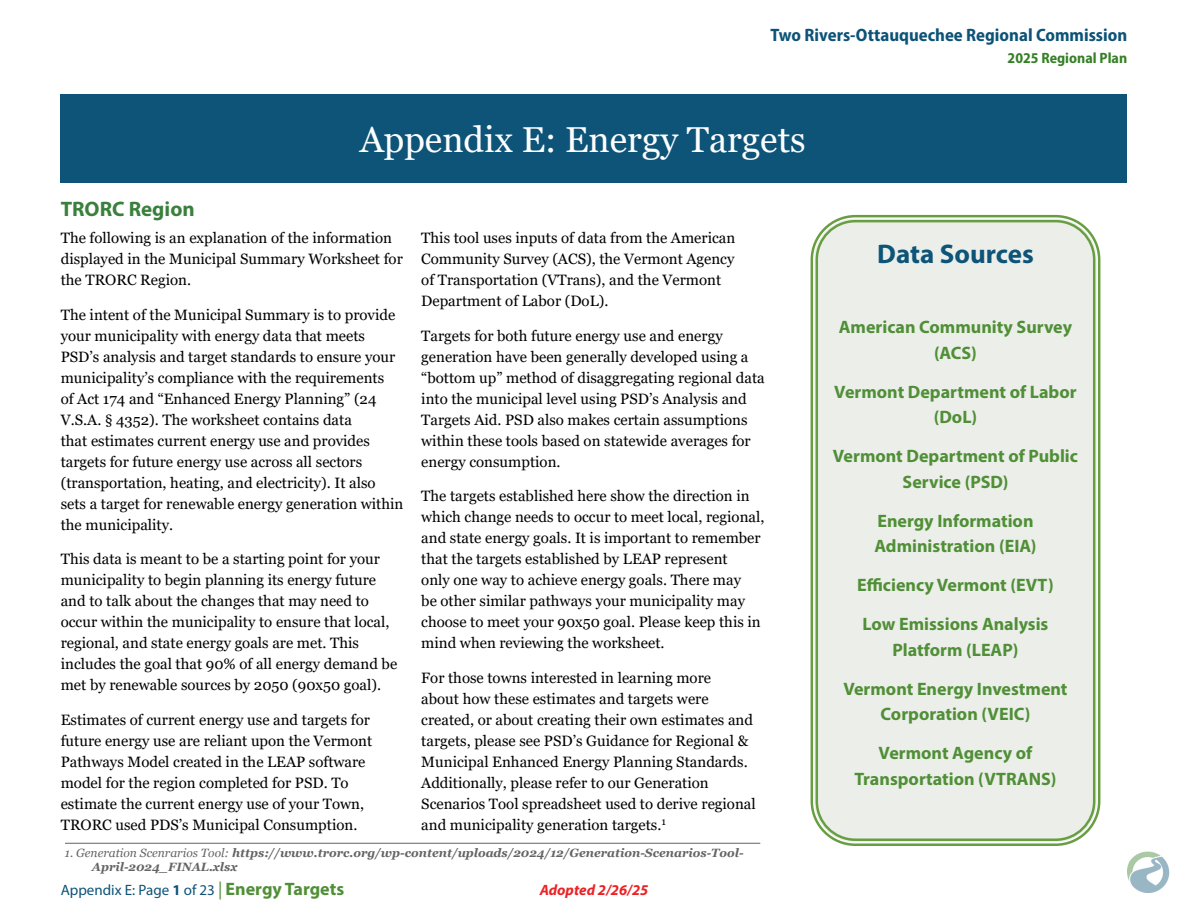
<style>
.page{position:relative;width:1188px;height:918px;background:#fff}
.page>*{position:absolute;margin:0;border:0;box-sizing:border-box;transform-origin:0 0}
.Town_Name{font:36px "Georgia";color:#fdfdfe}
.Town_Name-2{font:700 27px "Myriad Pro";color:#0d5478}
.Header_2{font:700 21px "Myriad Pro";color:#3a803d}
.Text_Call-Out{font:700 18px/25.5px "Myriad Pro";color:#508f37;text-align:center}
.t1{font:18px "Myriad Variable Concept";color:#0d5377}
.Body{font:15px/21px "Georgia";color:#000}
.t2{font:15px "Myriad Pro";color:#0d5377}
.t3{font:15px "Myriad Variable Concept";color:#368027}
.t4{font:italic 700 15px "Myriad Pro";color:#ed2124}
.Footnote{font:italic 700 12px/14.4px "Georgia";color:#636466}
.s1{font-weight:400}
.s2{font-weight:700}
.s3{font-size:18px;color:#508f37}
.s4{font-weight:700;font-size:18px;color:#508f37}
</style>
<div class="page">
<img style="left:1128px;top:851px;width:41px;height:41px">
<div style="left:61px;top:94px;width:1066px;height:89px;background:#0d5478"></div>
<div style="left:814px;top:219px;width:283px;height:623px;background:#ecefe9;border-radius:41px"></div>
<div style="left:811px;top:215px;width:289px;height:631px;border:2px solid #679e42;border-radius:44px"></div>
<div style="left:816px;top:220px;width:279px;height:621px;border:2px solid #679e42;border-radius:39px"></div>
<hr style="left:65px;top:843px;width:695px;height:1px;background:#636466">
<p class="t1" style="left:771px;top:24px;width:358px">Two Rivers-Ottauquechee Regional Commission</p>
<p class="t3" style="left:1008px;top:49px;width:121px">2025 Regional Plan</p>
<p class="Town_Name" style="left:360px;top:118px;width:447px">Appendix E: Energy Targets</p>
<p class="Header_2" style="left:61px;top:195px;width:136px">TRORC Region</p>
<p class="Body" style="left:61px;top:228px;width:344px">The following is an explanation of the information displayed in the Municipal Summary Worksheet for the TRORC Region.</p>
<p class="Body" style="left:61px;top:304px;width:344px">The intent of the Municipal Summary is to provide your municipality with energy data that meets PSD’s analysis and target standards to ensure your municipality’s compliance with the requirements<br>of Act 174 and “Enhanced Energy Planning” (24<br>V.S.A. § 4352). The worksheet contains data<br>that estimates current energy use and provides targets for future energy use across all sectors (transportation, heating, and electricity). It also sets a target for renewable energy generation within the municipality.</p>
<p class="Body" style="left:61px;top:549px;width:338px">This data is meant to be a starting point for your municipality to begin planning its energy future and to talk about the changes that may need to occur within the municipality to ensure that local, regional, and state energy goals are met. This includes the goal that 90% of all energy demand be met by renewable sources by 2050 (90x50 goal).</p>
<p class="Body" style="left:61px;top:709px;width:313px">Estimates of current energy use and targets for future energy use are reliant upon the Vermont Pathways Model created in the LEAP software model for the region completed for PSD. To estimate the current energy use of your Town, TRORC used PDS’s Municipal Consumption.</p>
<p class="Body" style="left:421px;top:228px;width:316px">This tool uses inputs of data from the American Community Survey (ACS), the Vermont Agency of Transportation (VTrans), and the Vermont Department of Labor (DoL).</p>
<p class="Body" style="left:421px;top:326px;width:345px">Targets for both future energy use and energy generation have been generally developed using a “bottom up” method of disaggregating regional data into the municipal level using PSD’s Analysis and Targets Aid. PSD also makes certain assumptions within these tools based on statewide averages for energy consumption.</p>
<p class="Body" style="left:421px;top:486px;width:345px">The targets established here show the direction in which change needs to occur to meet local, regional, and state energy goals. It is important to remember that the targets established by LEAP represent<br>only one way to achieve energy goals. There may<br>be other similar pathways your municipality may choose to meet your 90x50 goal. Please keep this in mind when reviewing the worksheet.</p>
<p class="Body" style="left:421px;top:668px;width:336px">For those towns interested in learning more<br>about how these estimates and targets were created, or about creating their own estimates and targets, please see PSD’s Guidance for Regional &amp; Municipal Enhanced Energy Planning Standards.<br>Additionally, please refer to our Generation Scenarios Tool spreadsheet used to derive regional and municipality generation targets.<sup>1</sup></p>
<p class="Footnote" style="left:92px;top:846px;width:653px;text-indent:-27px"><span class="s1">1. Generation Scenrarios Tool:</span> https://www.trorc.org/wp-content/uploads/2024/12/Generation-Scenarios-Tool-<br>April-2024_FINAL.xlsx</p>
<p class="t2" style="left:61px;top:881px;width:285px">Appendix E: Page <span class="s2">1</span> of 23 <span class="s3">|</span> <span class="s4">Energy Targets</span></p>
<p class="t4" style="left:540px;top:881px;width:110px">Adopted 2/26/25</p>
<p class="Town_Name-2" style="left:877px;top:237px;width:158px">Data Sources</p>
<p class="Text_Call-Out" style="left:839px;top:314px;width:235px">American Community Survey (ACS)</p>
<p class="Text_Call-Out" style="left:834px;top:378px;width:244px">Vermont Department of Labor (DoL)</p>
<p class="Text_Call-Out" style="left:833px;top:443px;width:247px">Vermont Department of Public<br>Service (PSD)</p>
<p class="Text_Call-Out" style="left:874px;top:507px;width:164px;text-align:left">Energy Information<br>Administration (EIA)</p>
<p class="Text_Call-Out" style="left:857px;top:572px;width:198px">Efficiency Vermont (EVT)</p>
<p class="Text_Call-Out" style="left:863px;top:611px;width:187px">Low Emissions Analysis<br>Platform (LEAP)</p>
<p class="Text_Call-Out" style="left:843px;top:675px;width:226px">Vermont Energy Investment<br>Corporation (VEIC)</p>
<p class="Text_Call-Out" style="left:854px;top:740px;width:204px">Vermont Agency of<br>Transportation (VTRANS)</p>
</div>
